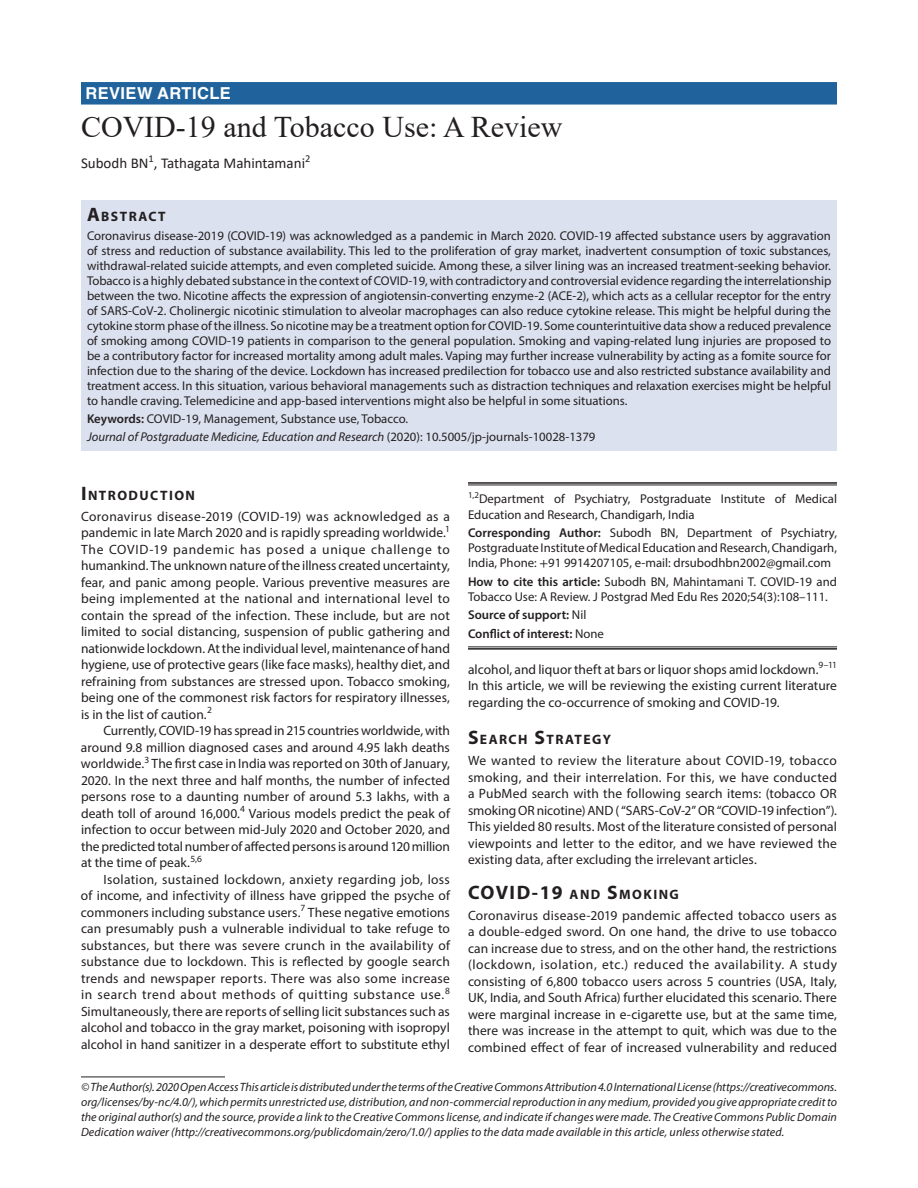
<style>
.page{position:relative;width:918px;height:1188px;background:#fff}
.page>*{position:absolute;margin:0;border:0;box-sizing:border-box;transform-origin:0 0}
.t1{font:30px "Times New Roman";color:#231f20}
.t2{font:700 19.5px "Myriad Pro";color:#231f20}
.t3{font:700 16.5px "Helvetica LT Std";letter-spacing:.025em;color:#fff}
.t4{font:15px "Calibri";color:#231f20}
.t5{font:700 13.65px "Myriad Pro";letter-spacing:.105em;color:#231f20}
.t6{font:13.5px/16.5px "Myriad Pro";letter-spacing:.005em;color:#231f20;text-align:justify}
.t7{font:12.75px/15px "Myriad Pro";color:#231f20}
.t8{font:600 12.75px/18.3px "Myriad Pro";color:#231f20}
.t9{font:italic 12px/15px "Myriad Pro";letter-spacing:.005em;color:#231f20;text-align:justify}
.s1{font-size:19.5px}
.s2{font-weight:600}
.s3{font-style:italic}
.s4{font-family:"STIX"}
.s5{font-weight:400}
.s6{font-size:13.65px}
</style>
<div class="page">
<div style="left:81px;top:82px;width:756px;height:23px;background:#20639c"></div>
<div style="left:81px;top:200px;width:756px;height:26px;background:#dbe1ee"></div>
<div style="left:81px;top:225px;width:756px;height:189px;background:#dbe1ee"></div>
<div style="left:81px;top:408px;width:756px;height:24px;background:#dbe1ee"></div>
<div style="left:81px;top:426px;width:756px;height:24px;background:#dbe1ee"></div>
<hr style="left:468px;top:482px;width:369px;height:2px;background:#231f20">
<hr style="left:468px;top:485px;width:369px;height:1px;background:#231f20">
<hr style="left:468px;top:647px;width:369px;height:1px;background:#231f20">
<hr style="left:468px;top:648px;width:369px;height:2px;background:#231f20">
<hr style="left:81px;top:1077px;width:144px;height:1px;background:#231f20">
<p class="t3" style="left:86px;top:83px;width:147px">REVIEW ARTICLE</p>
<h1 class="t1" style="left:81px;top:106px;width:483px">COVID-19 and Tobacco Use: A Review</h1>
<p class="t4" style="left:81px;top:153px;width:231px">Subodh BN<sup>1</sup>, Tathagata Mahintamani<sup>2</sup></p>
<p class="t5" style="left:87px;top:207px;width:80px"><span class="s1">A</span>BSTRACT</p>
<p class="t7" style="left:87px;top:228px;width:746px;text-align:justify">Coronavirus disease-2019 (COVID-19) was acknowledged as a pandemic in March 2020. COVID-19 affected substance users by aggravation of stress and reduction of substance availability. This led to the proliferation of gray market, inadvertent consumption of toxic substances, withdrawal-related suicide attempts, and even completed suicide. Among these, a silver lining was an increased treatment-seeking behavior.<br>Tobacco is a highly debated substance in the context of COVID-19, with contradictory and controversial evidence regarding the interrelationship between the two. Nicotine affects the expression of angiotensin-converting enzyme-2 (ACE-2), which acts as a cellular receptor for the entry of SARS-CoV-2. Cholinergic nicotinic stimulation to alveolar macrophages can also reduce cytokine release. This might be helpful during the cytokine storm phase of the illness. So nicotine may be a treatment option for COVID-19. Some counterintuitive data show a reduced prevalence of smoking among COVID-19 patients in comparison to the general population. Smoking and vaping-related lung injuries are proposed to be a contributory factor for increased mortality among adult males. Vaping may further increase vulnerability by acting as a fomite source for infection due to the sharing of the device. Lockdown has increased predilection for tobacco use and also restricted substance availability and treatment access. In this situation, various behavioral managements such as distraction techniques and relaxation exercises might be helpful to handle craving. Telemedicine and app-based interventions might also be helpful in some situations.</p>
<p class="t7" style="left:87px;top:410px;width:510px;line-height:18px"><span class="s2">Keywords:</span> COVID-19, Management, Substance use, Tobacco.<br><span class="s3">Journal of Postgraduate Medicine, Education and Research</span> (2020): 10.5005/jp-journals-10028-1379</p>
<p class="t5" style="left:81px;top:486px;width:116px"><span class="s1">I</span>NTRODUCTION</p>
<p class="t6" style="left:81px;top:508px;width:371px">Coronavirus disease-2019 (COVID-19) was acknowledged as a pandemic in late March 2020 and is rapidly spreading worldwide.<sup>1<br></sup>The COVID-19 pandemic has posed a unique challenge to humankind. The unknown nature of the illness created uncertainty, fear, and panic among people. Various preventive measures are being implemented at the national and international level to contain the spread of the infection. These include, but are not limited to social distancing, suspension of public gathering and nationwide lockdown. At the individual level, maintenance of hand hygiene, use of protective gears (like face masks), healthy diet, and refraining from substances are stressed upon. Tobacco smoking, being one of the commonest risk factors for respiratory illnesses, is in the list of caution.<sup>2</sup></p>
<p class="t6" style="left:81px;top:722px;width:371px;text-indent:23px">Currently, COVID-19 has spread in 215 countries worldwide, with around 9.8 million diagnosed cases and around 4.95 lakh deaths worldwide.<sup>3</sup> The first case in India was reported on 30th of January, 2020. In the next three and half months, the number of infected persons rose to a daunting number of around 5.3 lakhs, with a death toll of around 16,000.<sup>4</sup> Various models predict the peak of infection to occur between mid-July 2020 and October 2020, and the predicted total number of affected persons is around 120 million at the time of peak.<sup>5,6</sup></p>
<p class="t6" style="left:81px;top:871px;width:371px;text-indent:23px">Isolation, sustained lockdown, anxiety regarding job, loss of income, and infectivity of illness have gripped the psyche of commoners including substance users.<sup>7</sup> These negative emotions can presumably push a vulnerable individual to take refuge to substances, but there was severe crunch in the availability of substance due to lockdown. This is reflected by google search trends and newspaper reports. There was also some increase in search trend about methods of quitting substance use.<sup>8<br></sup>Simultaneously, there are reports of selling licit substances such as alcohol and tobacco in the gray market, poisoning with isopropyl alcohol in hand sanitizer in a desperate effort to substitute ethyl</p>
<p class="t7" style="left:468px;top:491px;width:371px"><sup>1,2</sup>Department of Psychiatry, Postgraduate Institute of Medical<br>Education and Research, Chandigarh, India</p>
<p class="t7" style="left:468px;top:525px;width:370px;text-align:justify"><span class="s2">Corresponding Author:</span> Subodh BN, Department of Psychiatry, Postgraduate Institute of Medical Education and Research, Chandigarh, India, Phone: <span class="s4">+</span>91 9914207105, e-mail: drsubodhbn2002@gmail.com</p>
<p class="t7" style="left:468px;top:574px;width:370px"><span class="s2">How to cite this article:</span> Subodh BN, Mahintamani T. COVID-19 and<br>Tobacco Use: A Review. J Postgrad Med Edu Res 2020;54(3):108–111.</p>
<p class="t8" style="left:468px;top:606px;width:137px">Source of support: <span class="s5">Nil<br></span>Conflict of interest: <span class="s5">None</span></p>
<p class="t6" style="left:468px;top:661px;width:370px">alcohol, and liquor theft at bars or liquor shops amid lockdown.<sup>9–11<br></sup>In this article, we will be reviewing the existing current literature regarding the co-occurrence of smoking and COVID-19.</p>
<p class="t5" style="left:468px;top:731px;width:145px"><span class="s1">S</span>EARCH <span class="s1">S</span>TRATEGY</p>
<p class="t6" style="left:468px;top:752px;width:371px">We wanted to review the literature about COVID-19, tobacco smoking, and their interrelation. For this, we have conducted a PubMed search with the following search items: (tobacco OR smoking OR nicotine) AND ( “SARS-CoV-2” OR “COVID-19 infection”).<br>This yielded 80 results. Most of the literature consisted of personal viewpoints and letter to the editor, and we have reviewed the existing data, after excluding the irrelevant articles.</p>
<h2 class="t2" style="left:468px;top:880px;width:212px">COVID-19 <span class="s6">AND</span> S<span class="s6">MOKING</span></h2>
<p class="t6" style="left:468px;top:907px;width:371px">Coronavirus disease-2019 pandemic affected tobacco users as a double-edged sword. On one hand, the drive to use tobacco can increase due to stress, and on the other hand, the restrictions (lockdown, isolation, etc.) reduced the availability. A study consisting of 6,800 tobacco users across 5 countries (USA, Italy, UK, India, and South Africa) further elucidated this scenario. There were marginal increase in e-cigarette use, but at the same time, there was increase in the attempt to quit, which was due to the combined effect of fear of increased vulnerability and reduced</p>
<p class="t9" style="left:81px;top:1079px;width:758px">© The Author(s). 2020 Open Access This article is distributed under the terms of the Creative Commons Attribution 4.0 International License (https://creativecommons. org/licenses/by-nc/4.0/), which permits unrestricted use, distribution, and non-commercial reproduction in any medium, provided you give appropriate credit to the original author(s) and the source, provide a link to the Creative Commons license, and indicate if changes were made. The Creative Commons Public Domain Dedication waiver (http://creativecommons.org/publicdomain/zero/1.0/) applies to the data made available in this article, unless otherwise stated.</p>
</div>
